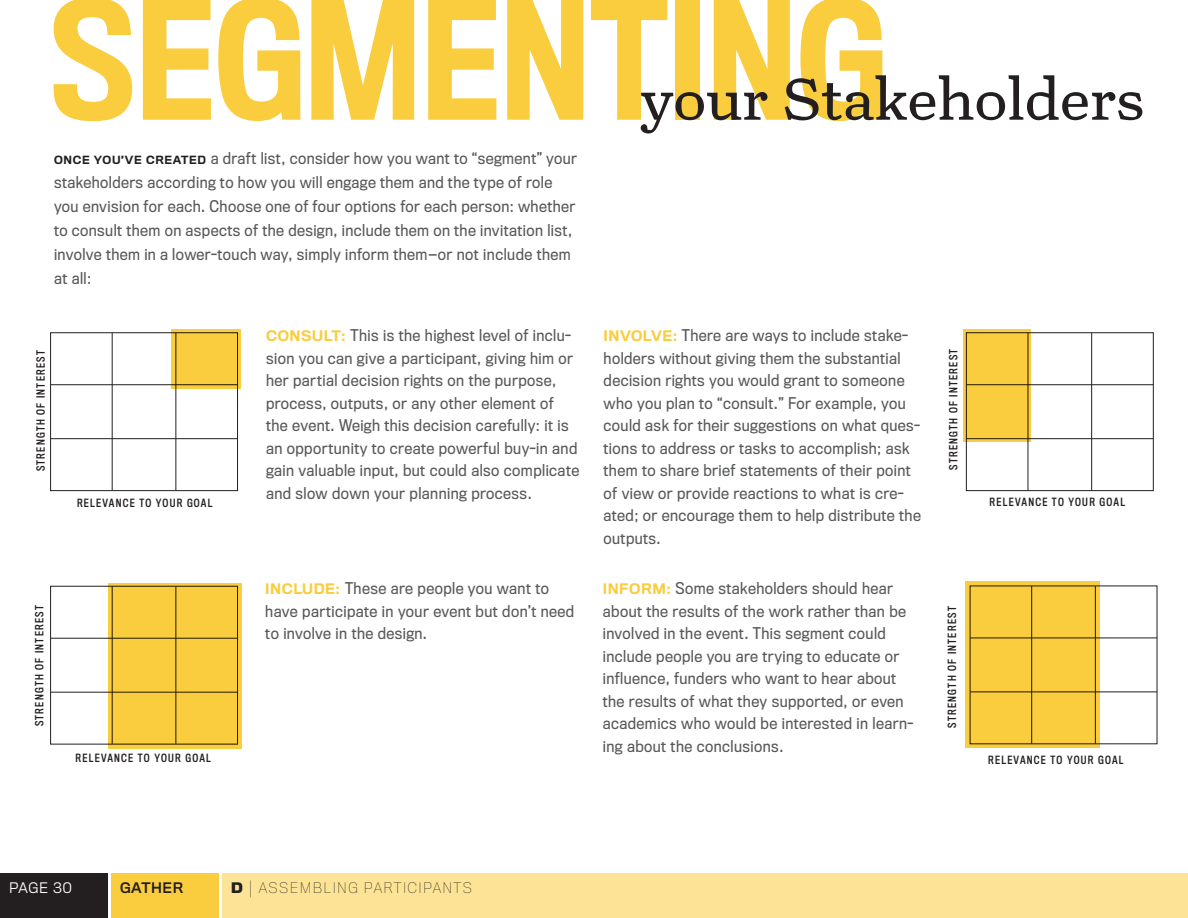
<style>
.page{position:relative;width:1188px;height:918px;background:#fff}
.page>*{position:absolute;margin:0;border:0;box-sizing:border-box;transform-origin:0 0}
.A_Heads_BLUE{font:500 152.55px "Titling Gothic FB Cond";color:#facd3e}
.Tulip_heads{font:60px "Turnip";color:#231f20}
._4_column_reversed_B{font:15px/22.5px "Titling Gothic FB Narrow";letter-spacing:.03em;color:#57585a}
._3_column_Body{font:15px/24px "Titling Gothic FB Narrow";letter-spacing:.03em;color:#57585a}
._3_column_Body-2{font:100 13.5px "Titling Gothic FB Normal";letter-spacing:.1em;color:#231f20}
._3_column_Body-3{font:300 13.5px "Titling Gothic FB Normal";letter-spacing:.05em;color:#fff}
._3_column_Body-4{font:13.5px "Titling Gothic FB Normal Standard";letter-spacing:.045em;color:#231f20}
.t1{font:10.5px "Titling Gothic FB Cond Standard";letter-spacing:.12em;color:#231f20}
.s1{font-family:"Titling Gothic FB Normal";font-weight:500;font-size:10.5px;color:#231f20}
.s2{font-family:"Titling Gothic FB Normal";font-weight:500;font-size:13.5px;color:#facd3e}
.s3{font-weight:700}
.s4{font-size:16.8px}
</style>
<div class="page">
<div style="left:966px;top:333px;width:188px;height:158px;border:1px solid #231f20"></div>
<hr style="left:1028px;top:333px;width:1px;height:158px;background:#231f20">
<hr style="left:1091px;top:333px;width:1px;height:158px;background:#231f20">
<hr style="left:966px;top:384px;width:187px;height:1px;background:#231f20">
<hr style="left:966px;top:438px;width:187px;height:1px;background:#231f20">
<div style="left:963px;top:329px;width:68px;height:113px;background:#facd3e"></div>
<div style="left:50px;top:333px;width:188px;height:158px;border:1px solid #231f20"></div>
<hr style="left:112px;top:333px;width:1px;height:158px;background:#231f20">
<hr style="left:176px;top:333px;width:1px;height:158px;background:#231f20">
<hr style="left:51px;top:384px;width:187px;height:1px;background:#231f20">
<hr style="left:51px;top:438px;width:187px;height:1px;background:#231f20">
<div style="left:171px;top:329px;width:70px;height:60px;background:#facd3e"></div>
<hr style="left:970px;top:638px;width:187px;height:1px;background:#231f20">
<hr style="left:970px;top:692px;width:187px;height:1px;background:#231f20">
<div style="left:966px;top:581px;width:134px;height:167px;background:#facd3e"></div>
<hr style="left:51px;top:638px;width:187px;height:1px;background:#231f20">
<hr style="left:51px;top:692px;width:187px;height:1px;background:#231f20">
<div style="left:108px;top:583px;width:134px;height:165px;background:#facd3e"></div>
<div style="left:222px;top:873px;width:966px;height:45px;background:#fce395"></div>
<div style="left:111px;top:873px;width:108px;height:45px;background:#facd3e"></div>
<div style="left:0;top:873px;width:108px;height:45px;background:#231f20"></div>
<p class="A_Heads_BLUE" style="left:50px;top:-27px;width:838px">SEGMENTING</p>
<p class="Tulip_heads" style="left:641px;top:61px;width:505px">your Stakeholders</p>
<p class="_3_column_Body" style="left:54px;top:147px;width:525px"><span class="s1">ONCE YOU’VE CREATED</span> a draft list, consider how you want to “segment” your stakeholders according to how you will engage them and the type of role you envision for each. Choose one of four options for each person: whether to consult them on aspects of the design, include them on the invitation list, involve them in a lower-touch way, simply inform them—or not include them at all:</p>
<p class="t1" style="left:35px;top:471px;width:122px;rotate:-90deg">STRENGTH OF INTEREST</p>
<p class="t1" style="left:77px;top:497px;width:137px">RELEVANCE TO YOUR GOAL</p>
<p class="t1" style="left:33px;top:726px;width:122px;rotate:-90deg">STRENGTH OF INTEREST</p>
<p class="t1" style="left:76px;top:752px;width:137px">RELEVANCE TO YOUR GOAL</p>
<p class="_4_column_reversed_B" style="left:266px;top:325px;width:315px"><span class="s2">CONSULT:</span> This is the highest level of inclu&shy;sion you can give a participant, giving him or her partial decision rights on the purpose, process, outputs, or any other element of<br>the event. Weigh this decision carefully: it is an opportunity to create powerful buy-in and gain valuable input, but could also complicate and slow down your planning process.</p>
<p class="_4_column_reversed_B" style="left:604px;top:325px;width:319px"><span class="s2">INVOLVE:</span> There are ways to include stake&shy;holders without giving them the substantial decision rights you would grant to someone who you plan to “consult.” For example, you could ask for their suggestions on what ques&shy;tions to address or tasks to accomplish; ask them to share brief statements of their point of view or provide reactions to what is cre&shy;ated; or encourage them to help distribute the outputs.</p>
<p class="_4_column_reversed_B" style="left:265px;top:578px;width:310px"><span class="s2">INCLUDE:</span> These are people you want to have participate in your event but don’t need to involve in the design.</p>
<p class="_4_column_reversed_B" style="left:603px;top:578px;width:312px"><span class="s2">INFORM:</span> Some stakeholders should hear about the results of the work rather than be involved in the event. This segment could include people you are trying to educate or influence, funders who want to hear about the results of what they supported, or even academics who would be interested in learn&shy;ing about the conclusions.</p>
<p class="t1" style="left:948px;top:470px;width:122px;rotate:-90deg">STRENGTH OF INTEREST</p>
<p class="t1" style="left:946px;top:728px;width:122px;rotate:-90deg">STRENGTH OF INTEREST</p>
<p class="t1" style="left:990px;top:496px;width:137px">RELEVANCE TO YOUR GOAL</p>
<p class="t1" style="left:988px;top:753px;width:137px">RELEVANCE TO YOUR GOAL</p>
<p class="_3_column_Body-3" style="left:9px;top:880px;width:64px">PAGE 30</p>
<p class="_3_column_Body-4" style="left:120px;top:880px;width:65px">GATHER</p>
<p class="_3_column_Body-2" style="left:231px;top:880px;width:243px"><span class="s3">D</span> <span class="s4">|</span> ASSEMBLING PARTICIPANTS</p>
</div>
